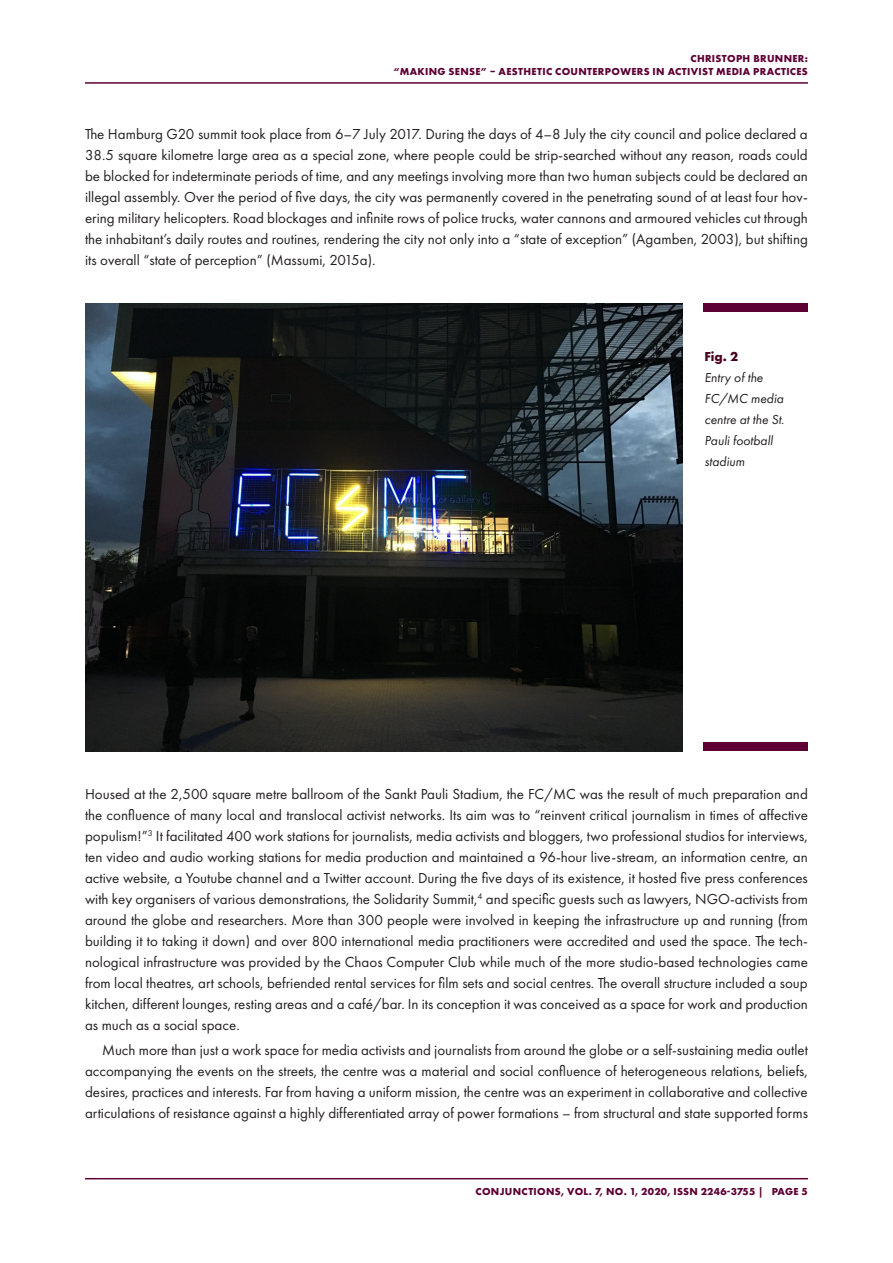
<style>
.page{position:relative;width:893px;height:1263px;background:#fff}
.page>*{position:absolute;margin:0;border:0;box-sizing:border-box;transform-origin:0 0}
.Brød{font:15px/21px "Futura PT";color:#231f20;text-align:justify}
.Brød_indryk{font:15px/21px "Futura PT";color:#231f20;text-align:justify}
.Billedtekst{font:italic 13.5px/21px "Futura PT";color:#231f20}
.t1{font:700 10.5px/12.6px "Futura PT";letter-spacing:.03em;color:#5d0034;text-align:right}
.s1{font-weight:700;font-style:normal;color:#490020}
</style>
<div class="page">
<hr style="left:85px;top:82px;width:723px;height:2px;background:#5d0034">
<hr style="left:85px;top:1178px;width:723px;height:1px;background:#5d0034">
<img style="left:85px;top:304px;width:597px;height:447px">
<div style="left:703px;top:304px;width:105px;height:8px;background:#5d0034"></div>
<div style="left:703px;top:742px;width:105px;height:9px;background:#5d0034"></div>
<p class="t1" style="left:393px;top:52px;width:416px">CHRISTOPH BRUNNER:<br>“MAKING SENSE” – AESTHETIC COUNTERPOWERS IN ACTIVIST MEDIA PRACTICES</p>
<p class="Brød" style="left:85px;top:123px;width:724px">The Hamburg G20 summit took place from 6–7 July 2017. During the days of 4–8 July the city council and police declared a 38.5 square kilometre large area as a special zone, where people could be strip-searched without any reason, roads could be blocked for indeterminate periods of time, and any meetings involving more than two human subjects could be declared an illegal assembly. Over the period of five days, the city was permanently covered in the penetrating sound of at least four hov&shy;ering military helicopters. Road blockages and infinite rows of police trucks, water cannons and armoured vehicles cut through the inhabitant’s daily routes and routines, rendering the city not only into a “state of exception” (Agamben, 2003), but shifting its overall “state of perception” (Massumi, 2015a).</p>
<p class="Billedtekst" style="left:704px;top:346px;width:81px"><span class="s1">Fig. 2<br></span>Entry of the<br>FC/MC media centre at the St.<br>Pauli football stadium</p>
<p class="Brød" style="left:85px;top:783px;width:724px">Housed at the 2,500 square metre ballroom of the Sankt Pauli Stadium, the FC/MC was the result of much preparation and the confluence of many local and translocal activist networks. Its aim was to “reinvent critical journalism in times of affective populism!”<sup>3</sup> It facilitated 400 work stations for journalists, media activists and bloggers, two professional studios for interviews, ten video and audio working stations for media production and maintained a 96-hour live-stream, an information centre, an active website, a Youtube channel and a Twitter account. During the five days of its existence, it hosted five press conferences with key organisers of various demonstrations, the Solidarity Summit,<sup>4</sup> and specific guests such as lawyers, NGO-activists from around the globe and researchers. More than 300 people were involved in keeping the infrastructure up and running (from building it to taking it down) and over 800 international media practitioners were accredited and used the space. The tech&shy;nological infrastructure was provided by the Chaos Computer Club while much of the more studio-based technologies came from local theatres, art schools, befriended rental services for film sets and social centres. The overall structure included a soup kitchen, different lounges, resting areas and a café/bar. In its conception it was conceived as a space for work and production as much as a social space.</p>
<p class="Brød_indryk" style="left:85px;top:1039px;width:724px;text-indent:17px">Much more than just a work space for media activists and journalists from around the globe or a self-sustaining media outlet accompanying the events on the streets, the centre was a material and social confluence of heterogeneous relations, beliefs, desires, practices and interests. Far from having a uniform mission, the centre was an experiment in collaborative and collective articulations of resistance against a highly differentiated array of power formations – from structural and state supported forms</p>
<p class="t1" style="left:476px;top:1185px;width:334px">CONJUNCTIONS, VOL. 7, NO. 1, 2020, ISSN 2246-3755 | PAGE 5</p>
</div>
